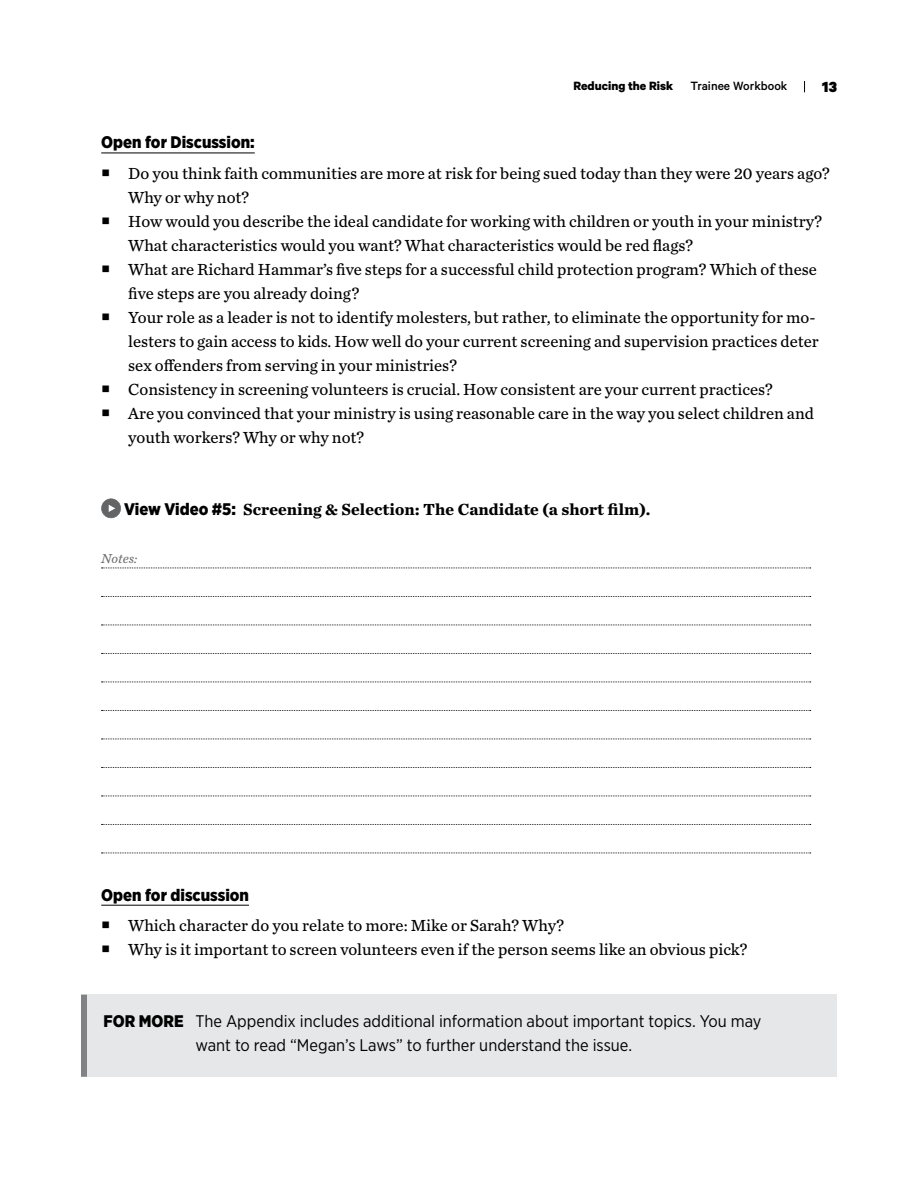
<style>
.page{position:relative;width:918px;height:1188px;background:#fff}
.page>*{position:absolute;margin:0;border:0;box-sizing:border-box;transform-origin:0 0}
.t1{font:16.8px/24px "Chronicle Text G3";color:#000}
.t2{font:16.8px/24px "Gotham Narrow";color:#000}
.t3{font:700 16.8px "Chronicle Text G3";color:#000}
.t4{font:900 16.8px "Gotham Narrow";color:#000}
.t5{font:900 16.5px "Calibre";color:#000}
.t6{font:700 13.5px "Calibre";color:#000}
.t7{font:500 13.5px "Calibre";color:#000}
.t8{font:italic 13.5px "Chronicle Text G3";color:#6d6e71}
.s1{font-family:"Gotham Narrow";font-weight:900}
.s2{font-weight:900}
</style>
<div class="page">
<div style="left:81px;top:995px;width:756px;height:82px;background:#e6e7e8"></div>
<div style="left:81px;top:995px;width:6px;height:82px;background:#808285"></div>
<hr style="left:101px;top:153px;width:154px;height:1px;background:#000">
<svg style="left:102px;top:568px;width:709px;height:1px"></svg>
<svg style="left:102px;top:596px;width:709px;height:1px"></svg>
<svg style="left:102px;top:625px;width:709px;height:1px"></svg>
<svg style="left:102px;top:653px;width:709px;height:1px"></svg>
<svg style="left:102px;top:682px;width:709px;height:1px"></svg>
<svg style="left:102px;top:710px;width:709px;height:1px"></svg>
<svg style="left:102px;top:739px;width:709px;height:1px"></svg>
<svg style="left:102px;top:767px;width:709px;height:1px"></svg>
<svg style="left:102px;top:796px;width:709px;height:1px"></svg>
<svg style="left:102px;top:824px;width:709px;height:1px"></svg>
<svg style="left:102px;top:853px;width:709px;height:1px"></svg>
<hr style="left:101px;top:905px;width:148px;height:1px;background:#000">
<svg style="left:101px;top:499px;width:20px;height:19px"></svg>
<p class="t6" style="left:573px;top:77px;width:101px">Reducing the Risk</p>
<p class="t7" style="left:690px;top:78px;width:99px">Trainee Workbook</p>
<p class="t5" style="left:822px;top:76px;width:16px">13</p>
<p class="t4" style="left:101px;top:131px;width:155px">Open for Discussion:</p>
<p class="t1" style="left:128px;top:161px;width:703px;text-indent:-27px">○ Do you think faith communities are more at risk for being sued today than they were 20 years ago?<br>Why or why not?</p>
<p class="t1" style="left:128px;top:209px;width:695px;text-indent:-27px">○ How would you describe the ideal candidate for working with children or youth in your ministry?<br>What characteristics would you want? What characteristics would be red flags?</p>
<p class="t1" style="left:128px;top:257px;width:690px;text-indent:-27px">○ What are Richard Hammar’s five steps for a successful child protection program? Which of these five steps are you already doing?</p>
<p class="t1" style="left:128px;top:305px;width:692px;text-indent:-27px">○ Your role as a leader is not to identify molesters, but rather, to eliminate the opportunity for mo&shy;lesters to gain access to kids. How well do your current screening and supervision practices deter sex offenders from serving in your ministries?</p>
<p class="t1" style="left:101px;top:377px;width:673px">○ Consistency in screening volunteers is crucial. How consistent are your current practices?</p>
<p class="t1" style="left:128px;top:401px;width:687px;text-indent:-27px">○ Are you convinced that your ministry is using reasonable care in the way you select children and youth workers? Why or why not?</p>
<p class="t3" style="left:124px;top:496px;width:528px"><span class="s1">View Video #5:</span> Screening &amp; Selection: The Candidate (a short film).</p>
<p class="t8" style="left:101px;top:548px;width:38px">Notes:</p>
<p class="t4" style="left:101px;top:884px;width:149px">Open for discussion</p>
<p class="t1" style="left:101px;top:913px;width:464px">○ Which character do you relate to more: Mike or Sarah? Why?</p>
<p class="t1" style="left:101px;top:937px;width:648px">○ Why is it important to screen volunteers even if the person seems like an obvious pick?</p>
<p class="t2" style="left:195px;top:1009px;width:568px;text-indent:-92px"><span class="s2">FOR MORE</span> The Appendix includes additional information about important topics. You may want to read “Megan’s Laws” to further understand the issue.</p>
</div>
